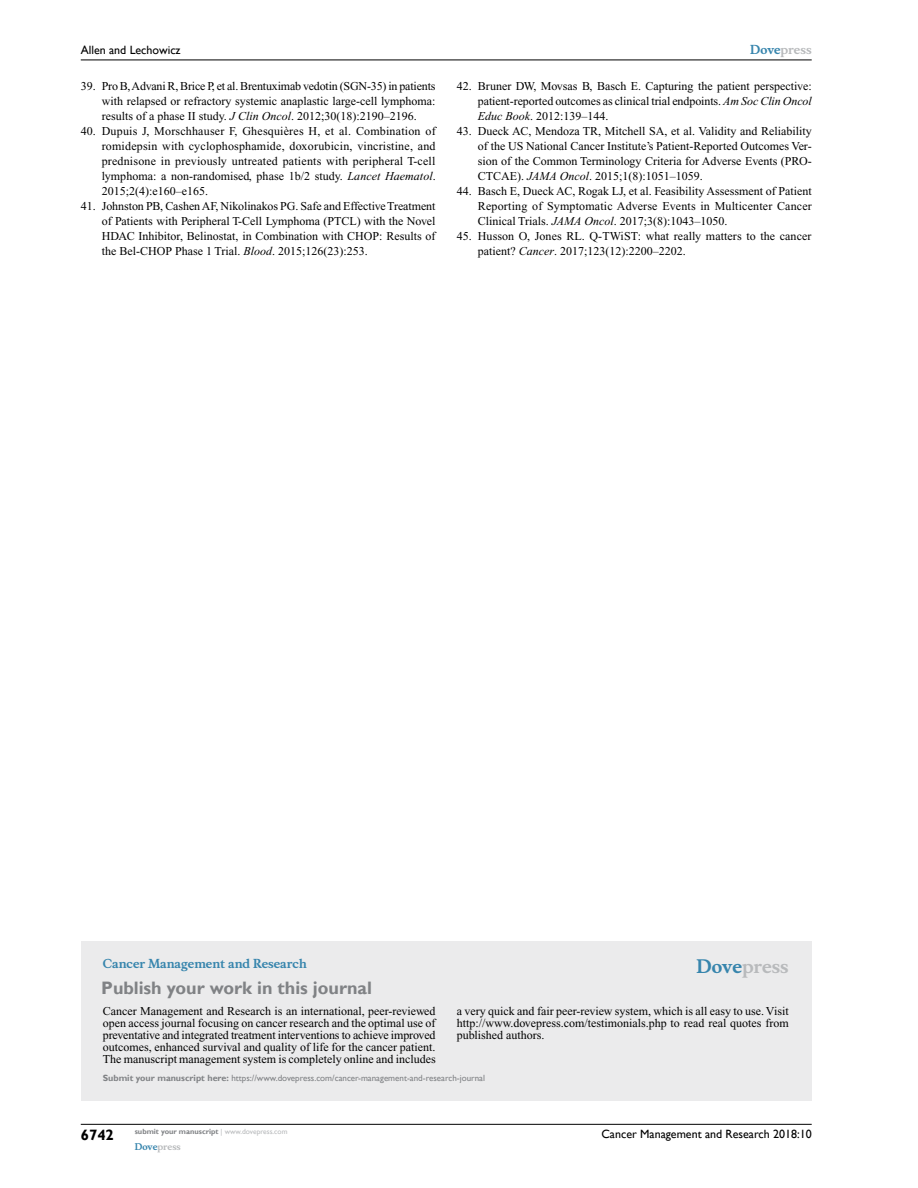
<style>
.page{position:relative;width:918px;height:1188px;background:#fff}
.page>*{position:absolute;margin:0;border:0;box-sizing:border-box;transform-origin:0 0}
.t1{font:700 18px "Gill Sans";color:#808285}
.t2{font:700 18px "Musee";color:#b8babc}
.t3{font:700 15px "Gill Sans";color:#000}
.t4{font:12px/15px "Times New Roman";color:#000;text-align:justify}
.t5{font:12px "Gill Sans";color:#000}
.t6{font:700 12px "Musee";color:#3785ad}
.t7{font:700 12px "Musee";color:#b8babc}
.t8{font:9px "Gill Sans";color:#808285}
.t9{font:700 9px "Musee";color:#b8babc}
.t10{font:700 7.5px "Gill Sans";color:#808285}
.s1{font-style:italic}
.s2{color:#3785ad}
.s3{font-weight:700}
.s4{font-weight:400;color:#b8babc}
</style>
<div class="page">
<div style="left:81px;top:941px;width:731px;height:160px;background:#ebebec"></div>
<hr style="left:81px;top:1124px;width:731px;height:1px;background:#000">
<hr style="left:81px;top:60px;width:731px;height:1px;background:#000">
<p class="t5" style="left:81px;top:43px;width:101px">Allen and Lechowicz</p>
<p class="t4" style="left:102px;top:79px;width:335px;text-indent:-21px">39. Pro B, Advani R, Brice P, et al. Brentuximab vedotin (SGN-35) in patients with relapsed or refractory systemic anaplastic large-cell lymphoma: results of a phase II study. <span class="s1">J Clin Oncol</span>. 2012;30(18):2190–2196.</p>
<p class="t4" style="left:102px;top:124px;width:336px;text-indent:-21px">40. Dupuis J, Morschhauser F, Ghesquières H, et al. Combination of romidepsin with cyclophosphamide, doxorubicin, vincristine, and prednisone in previously untreated patients with peripheral T-cell lymphoma: a non-randomised, phase 1b/2 study. <span class="s1">Lancet Haematol</span>.<br>2015;2(4):e160–e165.</p>
<p class="t4" style="left:102px;top:199px;width:335px;text-indent:-21px">41. Johnston PB, Cashen AF, Nikolinakos PG. Safe and Effective Treatment of Patients with Peripheral T-Cell Lymphoma (PTCL) with the Novel HDAC Inhibitor, Belinostat, in Combination with CHOP: Results of the Bel-CHOP Phase 1 Trial. <span class="s1">Blood</span>. 2015;126(23):253.</p>
<p class="t7" style="left:750px;top:43px;width:63px"><span class="s2">Dove</span>press</p>
<p class="t4" style="left:478px;top:79px;width:335px;text-indent:-21px">42. Bruner DW, Movsas B, Basch E. Capturing the patient perspective: patient-reported outcomes as clinical trial endpoints. <span class="s1">Am Soc Clin Oncol Educ Book</span>. 2012:139–144.</p>
<p class="t4" style="left:478px;top:124px;width:335px;text-indent:-21px">43. Dueck AC, Mendoza TR, Mitchell SA, et al. Validity and Reliability of the US National Cancer Institute’s Patient-Reported Outcomes Ver&shy;sion of the Common Terminology Criteria for Adverse Events (PRO-CTCAE). <span class="s1">JAMA Oncol</span>. 2015;1(8):1051–1059.</p>
<p class="t4" style="left:478px;top:184px;width:336px;text-indent:-21px">44. Basch E, Dueck AC, Rogak LJ, et al. Feasibility Assessment of Patient Reporting of Symptomatic Adverse Events in Multicenter Cancer Clinical Trials. <span class="s1">JAMA Oncol</span>. 2017;3(8):1043–1050.</p>
<p class="t4" style="left:478px;top:229px;width:335px;text-indent:-21px">45. Husson O, Jones RL. Q-TWiST: what really matters to the cancer patient? <span class="s1">Cancer</span>. 2017;123(12):2200–2202.</p>
<p class="t6" style="left:103px;top:956px;width:206px">Cancer Management and Research</p>
<h1 class="t1" style="left:101px;top:977px;width:272px">Publish your work in this journal</h1>
<h1 class="t2" style="left:697px;top:955px;width:94px"><span class="s2">Dove</span>press</h1>
<p class="t4" style="left:103px;top:1005px;width:334px;line-height:12px">Cancer Management and Research is an international, peer-reviewed open access journal focusing on cancer research and the optimal use of preventative and integrated treatment interventions to achieve improved outcomes, enhanced survival and quality of life for the cancer patient.<br>The manuscript management system is completely online and includes</p>
<p class="t4" style="left:457px;top:1005px;width:333px;line-height:12px">a very quick and fair peer-review system, which is all easy to use. Visit http://www.dovepress.com/testimonials.php to read real quotes from published authors.</p>
<p class="t8" style="left:103px;top:1072px;width:384px"><span class="s3">Submit your manuscript here:</span> https://www.dovepress.com/cancer-management-and-research-journal</p>
<p class="t3" style="left:81px;top:1126px;width:35px">6742</p>
<p class="t10" style="left:135px;top:1127px;width:154px">submit your manuscript <span class="s4">| www.dovepress.com</span></p>
<p class="t9" style="left:135px;top:1141px;width:48px"><span class="s2">Dove</span>press</p>
<p class="t5" style="left:601px;top:1127px;width:212px">Cancer Management and Research 2018:10</p>
</div>
